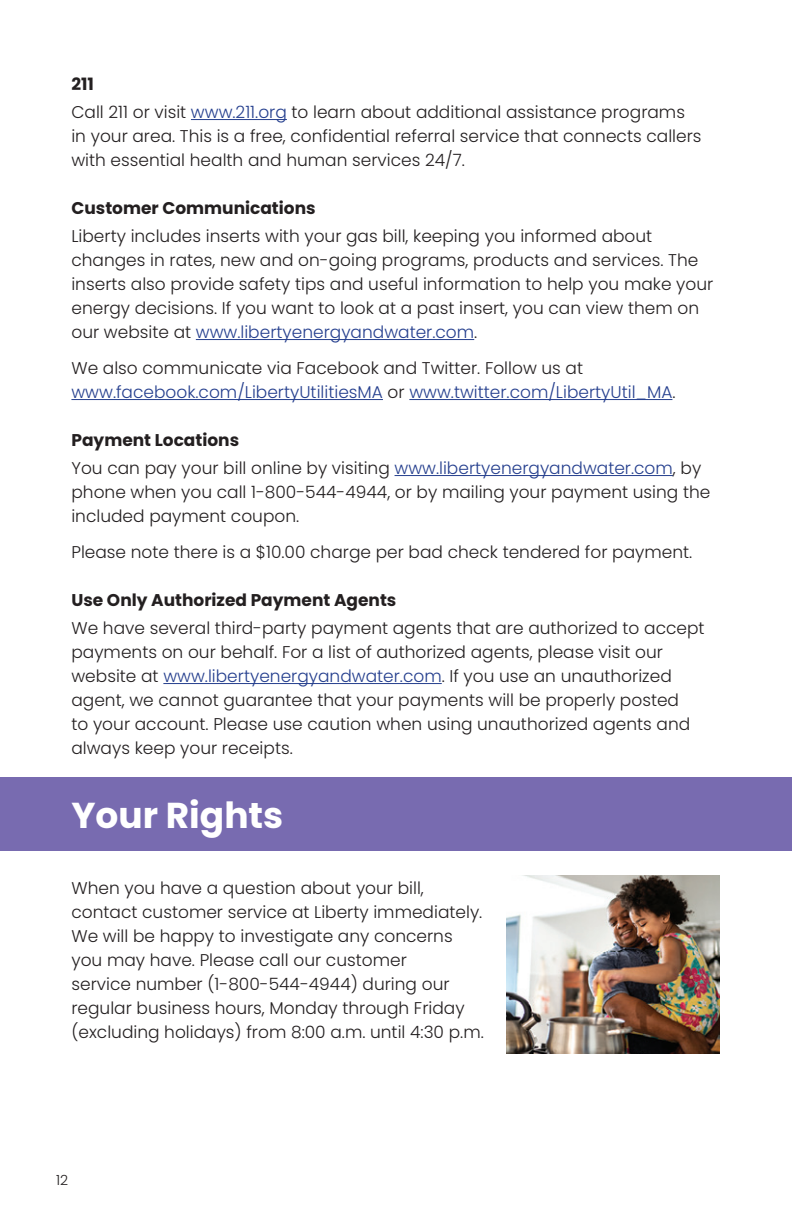
<style>
.page{position:relative;width:792px;height:1224px;background:#fff}
.page>*{position:absolute;margin:0;border:0;box-sizing:border-box;transform-origin:0 0}
.Page_Header{font:700 36px "Poppins";color:#fff}
.Body_Text{font:300 17px/24px "Poppins";color:#231f20}
.Body_Text-2{font:300 17px/24px "Poppins";color:#253f8e}
.Paragraph_Header{font:700 17px "Poppins";color:#231f20}
.Headline{font:300 14px "Poppins";color:#231f20}
.s1{color:#253f8e}
.s2{color:#231f20}
</style>
<div class="page">
<div style="left:0;top:778px;width:792px;height:73px;background:#786bb0"></div>
<hr style="left:191px;top:119px;width:96px;height:1px;background:#253f8e">
<hr style="left:196px;top:339px;width:278px;height:1px;background:#253f8e">
<hr style="left:71px;top:399px;width:312px;height:1px;background:#253f8e">
<hr style="left:409px;top:399px;width:263px;height:1px;background:#253f8e">
<hr style="left:395px;top:475px;width:278px;height:1px;background:#253f8e">
<hr style="left:163px;top:683px;width:279px;height:1px;background:#253f8e">
<img style="left:507px;top:875px;width:213px;height:179px">
<p class="Paragraph_Header" style="left:71px;top:74px;width:24px">211</p>
<p class="Body_Text" style="left:71px;top:100px;width:632px">Call 211 or visit <span class="s1">www.211.org</span> to learn about additional assistance programs in your area. This is a free, confidential referral service that connects callers with essential health and human services 24/7.</p>
<p class="Paragraph_Header" style="left:71px;top:198px;width:246px">Customer Communications</p>
<p class="Body_Text" style="left:71px;top:224px;width:643px">Liberty includes inserts with your gas bill, keeping you informed about changes in rates, new and on-going programs, products and services. The inserts also provide safety tips and useful information to help you make your energy decisions. If you want to look at a past insert, you can view them on our website at <span class="s1">www.libertyenergyandwater.com</span>.</p>
<p class="Body_Text-2" style="left:71px;top:356px;width:606px"><span class="s2">We also communicate via Facebook and Twitter. Follow us at </span>www.facebook.com/LibertyUtilitiesMA <span class="s2">or</span> www.twitter.com/LibertyUtil_MA<span class="s2">.</span></p>
<p class="Paragraph_Header" style="left:71px;top:430px;width:169px">Payment Locations</p>
<p class="Body_Text" style="left:71px;top:456px;width:641px">You can pay your bill online by visiting <span class="s1">www.libertyenergyandwater.com</span>, by phone when you call 1-800-544-4944, or by mailing your payment using the included payment coupon.</p>
<p class="Body_Text" style="left:71px;top:540px;width:622px">Please note there is a $10.00 charge per bad check tendered for payment.</p>
<p class="Paragraph_Header" style="left:71px;top:590px;width:326px">Use Only Authorized Payment Agents</p>
<p class="Body_Text" style="left:71px;top:616px;width:635px">We have several third-party payment agents that are authorized to accept payments on our behalf. For a list of authorized agents, please visit our website at <span class="s1">www.libertyenergyandwater.com</span>. If you use an unauthorized agent, we cannot guarantee that your payments will be properly posted<br>to your account. Please use caution when using unauthorized agents and always keep your receipts.</p>
<p class="Page_Header" style="left:71px;top:794px;width:213px">Your Rights</p>
<p class="Body_Text" style="left:71px;top:876px;width:414px">When you have a question about your bill, contact customer service at Liberty immediately.<br>We will be happy to investigate any concerns you may have. Please call our customer<br>service number (1-800-544-4944) during our regular business hours, Monday through Friday (excluding holidays) from 8:00 a.m. until 4:30 p.m.</p>
<p class="Headline" style="left:56px;top:1172px;width:14px">12</p>
</div>
